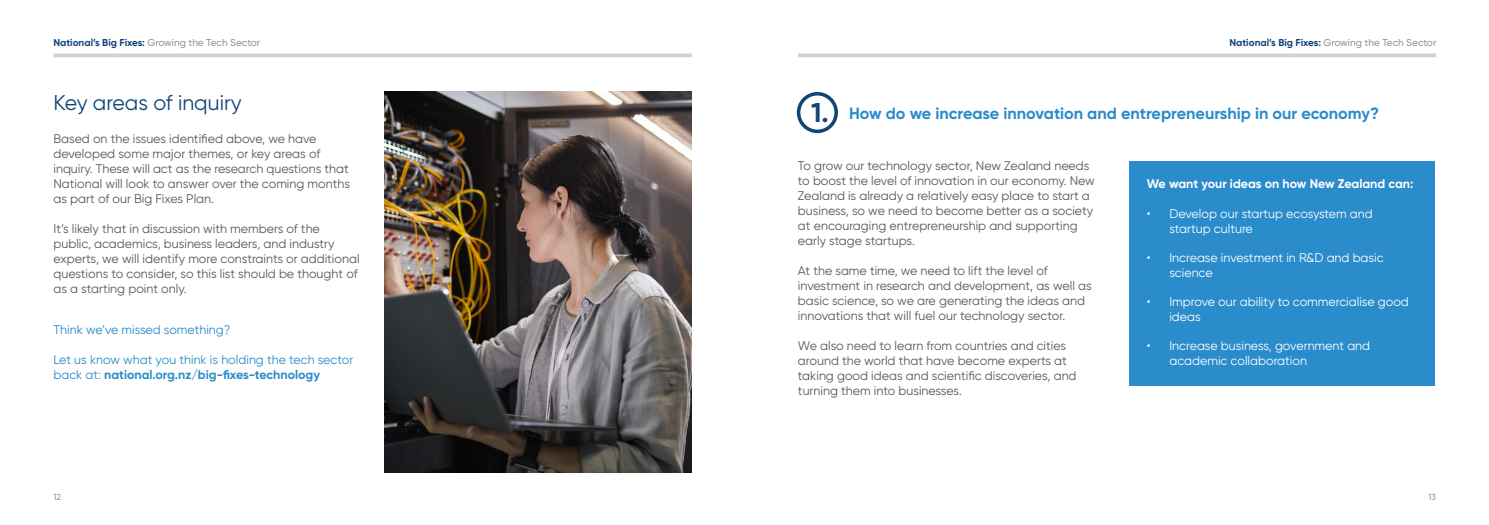
<style>
.page{position:relative;width:1489px;height:525px;background:#fff}
.page>*{position:absolute;margin:0;border:0;box-sizing:border-box;transform-origin:0 0}
.t1{font:700 27.12px "Gilroy";color:#124477}
.t2{font:21.25px "Gilroy";color:#124477}
.t3{font:700 16.25px "Gilroy";color:#2a8ccb}
.t4{font:12.5px/15px "Gilroy";color:#57585a}
.t5{font:12.5px/15px "Gilroy";color:#fff}
.t6{font:12.5px/15px "Gilroy";color:#2a8ccb}
.t7{font:700 12.5px "Gilroy";color:#fff}
.t8{font:500 10px "Gilroy";color:#939598}
.t9{font:500 8.75px "Gilroy";color:#939598}
.s1{font-weight:700;color:#124477}
.s2{font-weight:700}
</style>
<div class="page">
<svg style="left:798px;top:53px;width:638px;height:4px;background:#d6d7d9"></svg>
<svg style="left:53px;top:53px;width:638px;height:4px;background:#d6d7d9"></svg>
<img style="left:384px;top:92px;width:307px;height:380px">
<div style="left:1129px;top:161px;width:305px;height:47px;background:#2a8ccb"></div>
<div style="left:1129px;top:190px;width:305px;height:63px;background:#2a8ccb"></div>
<div style="left:1129px;top:234px;width:305px;height:63px;background:#2a8ccb"></div>
<div style="left:1129px;top:278px;width:305px;height:63px;background:#2a8ccb"></div>
<div style="left:1129px;top:322px;width:305px;height:63px;background:#2a8ccb"></div>
<div style="left:796px;top:92px;width:42px;height:41px;border:4px solid #124477;border-radius:50%"></div>
<p class="t8" style="left:53px;top:37px;width:208px"><span class="s1">National’s Big Fixes:</span> Growing the Tech Sector</p>
<p class="t8" style="left:1229px;top:37px;width:208px"><span class="s1">National’s Big Fixes:</span> Growing the Tech Sector</p>
<h2 class="t2" style="left:53px;top:90px;width:190px">Key areas of inquiry</h2>
<p class="t4" style="left:53px;top:131px;width:298px">Based on the issues identified above, we have developed some major themes, or key areas of inquiry. These will act as the research questions that National will look to answer over the coming months as part of our Big Fixes Plan.</p>
<p class="t4" style="left:53px;top:221px;width:307px">It’s likely that in discussion with members of the public, academics, business leaders, and industry experts, we will identify more constraints or additional questions to consider, so this list should be thought of as a starting point only.</p>
<p class="t6" style="left:53px;top:321px;width:178px">Think we’ve missed something?</p>
<p class="t6" style="left:53px;top:351px;width:301px">Let us know what you think is holding the tech sector back at: <span class="s2">national.org.nz/big-fixes-technology</span></p>
<h1 class="t1" style="left:811px;top:96px;width:19px">1.</h1>
<h3 class="t3" style="left:849px;top:103px;width:531px">How do we increase innovation and entrepreneurship in our economy?</h3>
<p class="t4" style="left:798px;top:158px;width:298px">To grow our technology sector, New Zealand needs to boost the level of innovation in our economy. New Zealand is already a relatively easy place to start a business, so we need to become better as a society at encouraging entrepreneurship and supporting early stage startups.</p>
<p class="t4" style="left:798px;top:263px;width:295px">At the same time, we need to lift the level of investment in research and development, as well as basic science, so we are generating the ideas and innovations that will fuel our technology sector.</p>
<p class="t4" style="left:798px;top:338px;width:280px">We also need to learn from countries and cities around the world that have become experts at taking good ideas and scientific discoveries, and turning them into businesses.</p>
<p class="t7" style="left:1146px;top:176px;width:268px">We want your ideas on how New Zealand can:</p>
<p class="t5" style="left:1169px;top:205px;width:205px;text-indent:-22px">• Develop our startup ecosystem and startup culture</p>
<p class="t5" style="left:1169px;top:250px;width:216px;text-indent:-22px">• Increase investment in R&amp;D and basic science</p>
<p class="t5" style="left:1169px;top:294px;width:241px;text-indent:-22px">• Improve our ability to commercialise good ideas</p>
<p class="t5" style="left:1169px;top:338px;width:202px;text-indent:-22px">• Increase business, government and academic collaboration</p>
<p class="t9" style="left:53px;top:491px;width:9px">12</p>
<p class="t9" style="left:1428px;top:491px;width:9px">13</p>
</div>
